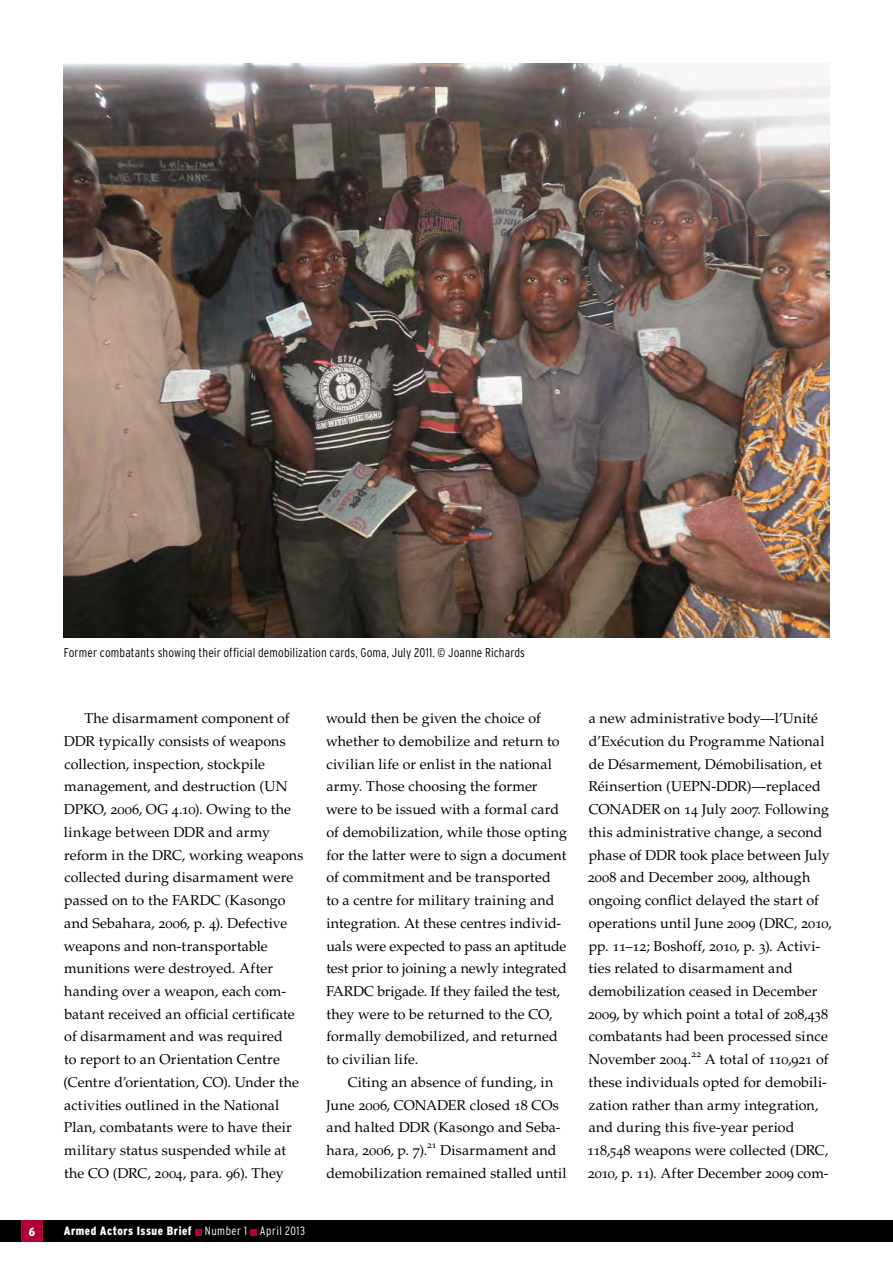
<style>
.page{position:relative;width:893px;height:1263px;background:#fff}
.page>*{position:absolute;margin:0;border:0;box-sizing:border-box;transform-origin:0 0}
.t1{font:14.25px/22.8px "Palatino LT Std";letter-spacing:.005em;color:#000}
.t2{font:300 condensed 12.75px "Interstate";letter-spacing:.01em;color:#000}
.t3{font:900 condensed 12px "Interstate";letter-spacing:.04em;color:#fff}
.t4{font:9.6px "Palatino LT Std";color:#000}
.s1{font-weight:300}
</style>
<div class="page">
<div style="left:0;top:1220px;width:893px;height:22px;background:#000"></div>
<div style="left:195px;top:1229px;width:7px;height:6px;background:#b10035"></div>
<div style="left:250px;top:1229px;width:7px;height:6px;background:#b10035"></div>
<div style="left:21px;top:1220px;width:22px;height:22px;background:#b10035"></div>
<img style="left:64px;top:64px;width:765px;height:574px">
<p class="t2" style="left:64px;top:645px;width:463px">Former combatants showing their official demobilization cards, Goma, July 2011. © Joanne Richards</p>
<p class="t1" style="left:64px;top:707px;width:242px;text-indent:21px">The disarmament component of DDR typically consists of weapons collection, inspection, stockpile management, and destruction (UN DPKO, 2006, OG 4.10). Owing to the linkage between DDR and army reform in the DRC, working weapons collected during disarmament were passed on to the FARDC (Kasongo and Sebahara, 2006, p. 4). Defective weapons and non-transportable munitions were destroyed. After handing over a weapon, each com&shy;batant received an official certificate of disarmament and was required<br>to report to an Orientation Centre (Centre d’orientation, CO). Under the activities outlined in the National Plan, combatants were to have their military status suspended while at the CO (DRC, 2004, para. 96). They</p>
<p class="t3" style="left:29px;top:1225px;width:8px">6</p>
<p class="t3" style="left:64px;top:1224px;width:243px">Armed Actors Issue Brief <span class="s1">Number 1 April 2013</span></p>
<p class="t1" style="left:326px;top:707px;width:242px">would then be given the choice of whether to demobilize and return to civilian life or enlist in the national army. Those choosing the former were to be issued with a formal card of demobilization, while those opting for the latter were to sign a document of commitment and be transported<br>to a centre for military training and integration. At these centres individ&shy;uals were expected to pass an aptitude test prior to joining a newly integrated FARDC brigade. If they failed the test, they were to be returned to the CO, formally demobilized, and returned to civilian life.</p>
<p class="t1" style="left:326px;top:1071px;width:236px;text-indent:22px">Citing an absence of funding, in<br>June 2006, CONADER closed 18 COs and halted DDR (Kasongo and Seba&shy;hara, 2006, p. 7).</p>
<p class="t4" style="left:427px;top:1139px;width:11px">21</p>
<p class="t1" style="left:326px;top:1139px;width:242px;text-indent:114px">Disarmament and demobilization remained stalled until</p>
<p class="t1" style="left:588px;top:707px;width:245px">a new administrative body—l’Unité d’Exécution du Programme National de Désarmement, Démobilisation, et Réinsertion (UEPN-DDR)—replaced CONADER on 14 July 2007. Following this administrative change, a second phase of DDR took place between July 2008 and December 2009, although ongoing conflict delayed the start of operations until June 2009 (DRC, 2010, pp. 11–12; Boshoff, 2010, p. 3). Activi&shy;ties related to disarmament and demobilization ceased in December 2009, by which point a total of 208,438 combatants had been processed since November 2004.</p>
<p class="t4" style="left:691px;top:1048px;width:11px">22</p>
<p class="t1" style="left:587px;top:1048px;width:243px;text-indent:118px">A total of 110,921 of these individuals opted for demobili&shy;zation rather than army integration, and during this five-year period 118,548 weapons were collected (DRC, 2010, p. 11). After December 2009 com-</p>
</div>
